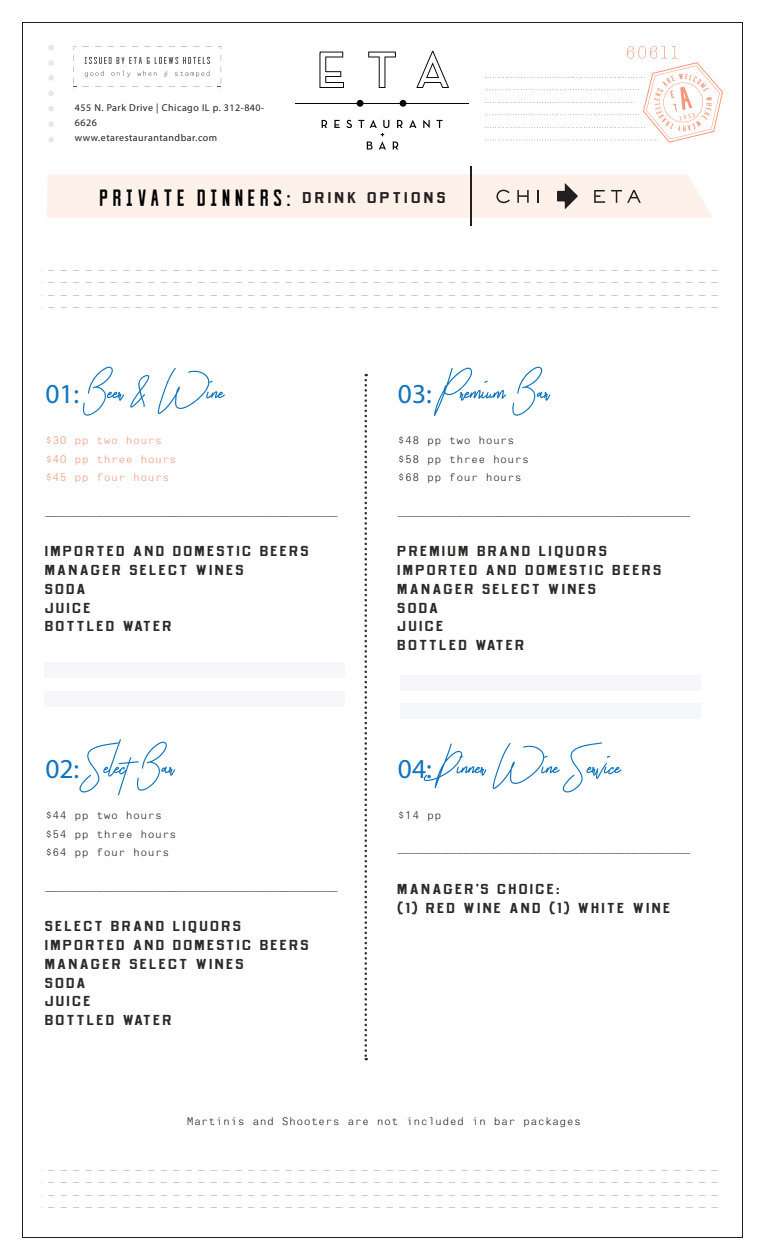
<style>
.page{position:relative;width:765px;height:1260px;background:#fff}
.page>*{position:absolute;margin:0;border:0;box-sizing:border-box;transform-origin:0 0}
.t1{font:60px "Astronout";color:#1074bc}
.t2{font:700 35px "Cast Iron";letter-spacing:.12em;color:#000}
.t3{font:700 16.25px/18.8px "LHF Old Block Reg";letter-spacing:.12em;color:#2b2b2a}
.t4{font:11.25px/18.8px "Typewriter Gothic MT Std";letter-spacing:.05em;color:#231f20}
.t5{font:11.25px/18.8px "Typewriter Gothic MT Std";letter-spacing:.05em;color:#f6977a}
.t6{font:10px/15px "Myriad Pro";letter-spacing:.05em;color:#231f20}
.s1{font-family:"LHF Old Block Reg";font-size:17.5px;color:#231f20}
.s2{font-family:"Myriad Pro";font-size:27.5px}
</style>
<div class="page">
<svg style="left:322px;top:120px;width:5px;height:8px"></svg>
<svg style="left:334px;top:120px;width:6px;height:8px"></svg>
<svg style="left:346px;top:120px;width:6px;height:8px"></svg>
<svg style="left:409px;top:120px;width:7px;height:8px"></svg>
<svg style="left:423px;top:120px;width:7px;height:8px"></svg>
<svg style="left:437px;top:120px;width:6px;height:8px"></svg>
<svg style="left:358px;top:120px;width:45px;height:30px"></svg>
<svg style="left:319px;top:52px;width:25px;height:36px"></svg>
<svg style="left:416px;top:51px;width:33px;height:37px"></svg>
<svg style="left:368px;top:52px;width:28px;height:36px"></svg>
<hr style="left:296px;top:103px;width:173px;height:1px;background:#040503">
<div style="left:357px;top:100px;width:6px;height:7px;background:#040503;border-radius:50%"></div>
<div style="left:400px;top:100px;width:6px;height:7px;background:#040503;border-radius:50%"></div>
<svg style="left:218px;top:78px;width:4px;height:9px"></svg>
<svg style="left:85px;top:57px;width:65px;height:7px"></svg>
<svg style="left:155px;top:57px;width:55px;height:7px"></svg>
<svg style="left:85px;top:71px;width:19px;height:6px"></svg>
<svg style="left:111px;top:71px;width:19px;height:6px"></svg>
<svg style="left:137px;top:71px;width:20px;height:5px"></svg>
<svg style="left:164px;top:71px;width:4px;height:7px"></svg>
<svg style="left:175px;top:71px;width:35px;height:6px"></svg>
<svg style="left:485px;top:46px;width:238px;height:97px"></svg>
<div style="left:47px;top:174px;width:666px;height:44px;background:#fdf1ea"></div>
<svg style="left:496px;top:190px;width:14px;height:13px"></svg>
<svg style="left:517px;top:190px;width:12px;height:13px"></svg>
<svg style="left:538px;top:190px;width:1px;height:13px"></svg>
<svg style="left:557px;top:183px;width:21px;height:26px"></svg>
<svg style="left:594px;top:190px;width:11px;height:13px"></svg>
<svg style="left:611px;top:190px;width:30px;height:13px"></svg>
<hr style="left:471px;top:166px;width:1px;height:60px;background:#231f20">
<svg style="left:48px;top:75px;width:6px;height:6px"></svg>
<svg style="left:48px;top:91px;width:6px;height:5px"></svg>
<svg style="left:48px;top:106px;width:6px;height:6px"></svg>
<svg style="left:48px;top:121px;width:6px;height:6px"></svg>
<svg style="left:48px;top:137px;width:6px;height:5px"></svg>
<svg style="left:48px;top:45px;width:6px;height:5px"></svg>
<svg style="left:48px;top:60px;width:6px;height:6px"></svg>
<svg style="left:365px;top:374px;width:2px;height:686px"></svg>
<div style="left:44px;top:691px;width:301px;height:16px;background:#f5f7fb"></div>
<div style="left:44px;top:663px;width:301px;height:15px;background:#f5f7fb"></div>
<div style="left:401px;top:704px;width:300px;height:15px;background:#f5f7fb"></div>
<div style="left:401px;top:675px;width:300px;height:15px;background:#f5f7fb"></div>
<p class="t6" style="left:75px;top:100px;width:191px">455 N. Park Drive | Chicago IL p. 312-840-<br>6626<br>www.etarestaurantandbar.com</p>
<p class="t2" style="left:99px;top:178px;width:349px">private Dinners: <span class="s1">DRINK OPTIONS</span></p>
<h2 class="t1" style="left:45px;top:361px;width:180px"><span class="s2">01:</span> Beer &amp; Wine</h2>
<p class="t5" style="left:45px;top:431px;width:133px">$30 pp two hours $40 pp three hours $45 pp four hours</p>
<p class="t4" style="left:45px;top:506px;width:293px">––––––––––––––––––––––––––––––––––––––––</p>
<p class="t3" style="left:45px;top:542px;width:266px">IMPORTED AND DOMESTIC BEERS<br>MANAGER SELECT WINES<br>SODA<br>JUICE<br>BOTTLED WATER</p>
<h2 class="t1" style="left:45px;top:736px;width:130px"><span class="s2">02:</span> Select Bar</h2>
<p class="t4" style="left:45px;top:806px;width:133px">$44 pp two hours $54 pp three hours $64 pp four hours</p>
<p class="t4" style="left:45px;top:881px;width:293px">––––––––––––––––––––––––––––––––––––––––</p>
<p class="t3" style="left:45px;top:917px;width:266px">SELECT BRAND LIQUORS<br>IMPORTED AND DOMESTIC BEERS<br>MANAGER SELECT WINES<br>SODA<br>JUICE<br>BOTTLED WATER</p>
<h2 class="t1" style="left:398px;top:361px;width:153px"><span class="s2">03:</span> Premium Bar</h2>
<p class="t4" style="left:398px;top:431px;width:133px">$48 pp two hours $58 pp three hours $68 pp four hours</p>
<p class="t4" style="left:398px;top:506px;width:293px">––––––––––––––––––––––––––––––––––––––––</p>
<p class="t3" style="left:398px;top:542px;width:266px">PREMIUM BRAND LIQUORS<br>IMPORTED AND DOMESTIC BEERS<br>MANAGER SELECT WINES<br>SODA<br>JUICE<br>BOTTLED WATER</p>
<h2 class="t1" style="left:398px;top:736px;width:224px"><span class="s2">04:</span> Dinner Wine Service</h2>
<p class="t4" style="left:398px;top:806px;width:45px">$14 pp</p>
<p class="t4" style="left:398px;top:843px;width:293px">––––––––––––––––––––––––––––––––––––––––</p>
<p class="t3" style="left:398px;top:879px;width:275px">MANAGER’S CHOICE:<br>(1) RED WINE AND (1) WHITE WINE</p>
<p class="t4" style="left:187px;top:1112px;width:396px">Martinis and Shooters are not included in bar packages</p>
</div>
